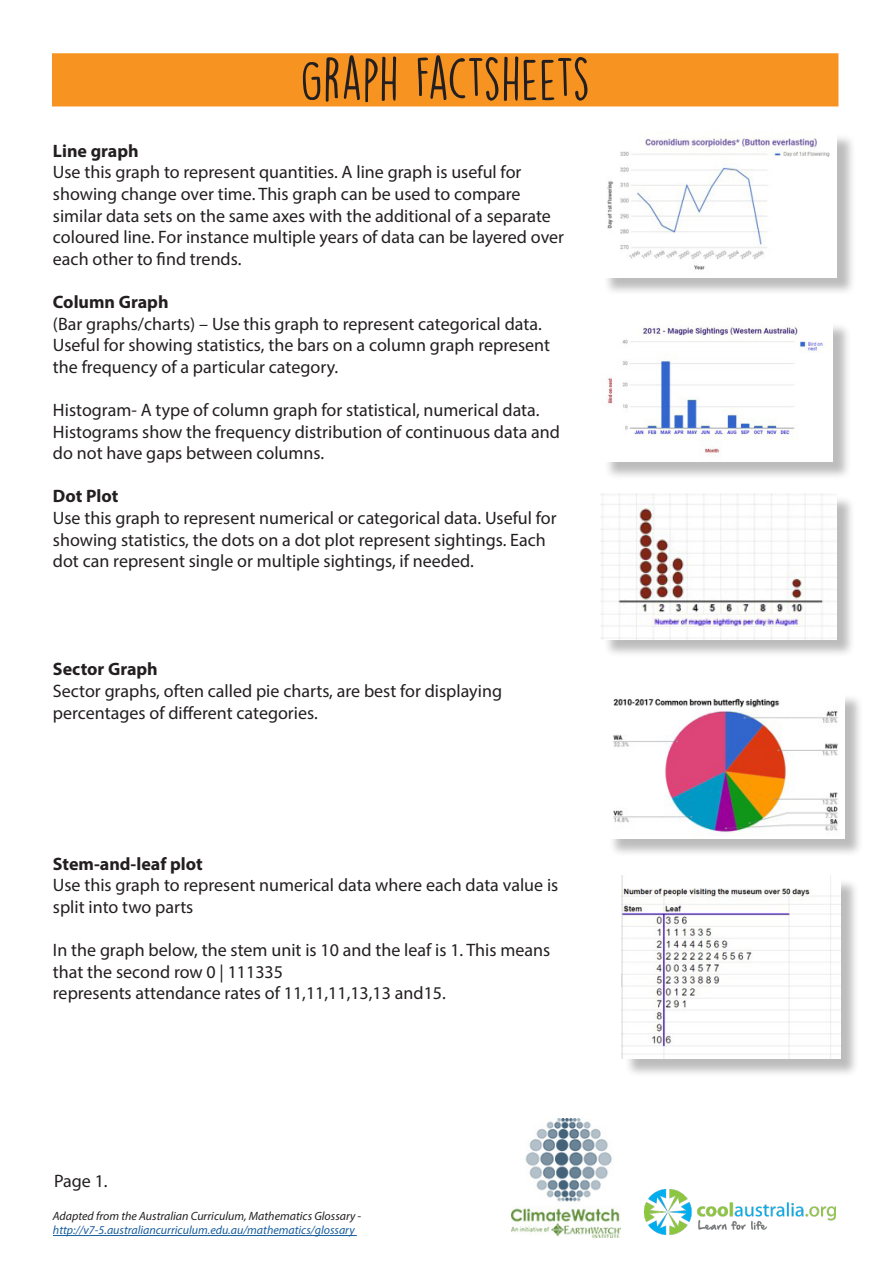
<style>
.page{position:relative;width:893px;height:1263px;background:#fff}
.page>*{position:absolute;margin:0;border:0;box-sizing:border-box;transform-origin:0 0}
.t1{font:54px "DK Lemon Yellow Sun";letter-spacing:-.025em;color:#231f20}
.t2{font:18px/21.6px "Myriad Pro";color:#231f20}
.t3{font:700 18px "Myriad Pro";color:#231f20}
.t4{font:italic 12px "Myriad Pro";color:#175d9e}
.t5{font:italic 12px "Myriad Pro";color:#231f20}
.s1{font-weight:700}
</style>
<div class="page">
<div style="left:53px;top:54px;width:785px;height:52px;background:#f79321"></div>
<div style="left:52px;top:53px;width:786px;height:53px;border:2px solid #f79321"></div>
<img style="left:644px;top:1189px;width:191px;height:45px">
<img style="left:511px;top:1118px;width:109px;height:119px">
<div style="left:602px;top:134px;width:254px;height:162px;background:#231f20;opacity:.3"></div>
<img style="left:602px;top:131px;width:235px;height:146px">
<div style="left:603px;top:323px;width:249px;height:157px;background:#231f20;opacity:.3"></div>
<img style="left:603px;top:320px;width:230px;height:142px">
<div style="left:603px;top:496px;width:253px;height:162px;background:#231f20;opacity:.3"></div>
<img style="left:601px;top:493px;width:236px;height:146px">
<div style="left:608px;top:694px;width:255px;height:163px;background:#231f20;opacity:.3"></div>
<img style="left:608px;top:694px;width:236px;height:145px">
<div style="left:624px;top:878px;width:236px;height:199px;background:#231f20;opacity:.3"></div>
<img style="left:622px;top:876px;width:219px;height:183px">
<hr style="left:53px;top:1235px;width:304px;height:1px;background:#175d9e">
<p class="t1" style="left:300px;top:46px;width:292px">GRAPH FACTSHEETS</p>
<p class="t2" style="left:53px;top:140px;width:513px"><span class="s1">Line graph<br></span>Use this graph to represent quantities. A line graph is useful for showing change over time. This graph can be used to compare similar data sets on the same axes with the additional of a separate coloured line. For instance multiple years of data can be layered over each other to find trends.</p>
<p class="t2" style="left:53px;top:291px;width:499px"><span class="s1">Column Graph<br></span>(Bar graphs/charts) – Use this graph to represent categorical data.<br>Useful for showing statistics, the bars on a column graph represent the frequency of a particular category.</p>
<p class="t2" style="left:53px;top:399px;width:509px">Histogram- A type of column graph for statistical, numerical data.<br>Histograms show the frequency distribution of continuous data and do not have gaps between columns.</p>
<p class="t2" style="left:53px;top:485px;width:505px"><span class="s1">Dot Plot<br></span>Use this graph to represent numerical or categorical data. Useful for showing statistics, the dots on a dot plot represent sightings. Each dot can represent single or multiple sightings, if needed.</p>
<p class="t3" style="left:53px;top:657px;width:106px">Sector Graph</p>
<p class="t2" style="left:53px;top:680px;width:451px">Sector graphs, often called pie charts, are best for displaying percentages of different categories.</p>
<p class="t2" style="left:53px;top:852px;width:507px"><span class="s1">Stem-and-leaf plot<br></span>Use this graph to represent numerical data where each data value is split into two parts</p>
<p class="t2" style="left:53px;top:939px;width:499px">In the graph below, the stem unit is 10 and the leaf is 1. This means that the second row 0 | 111335<br>represents attendance rates of 11,11,11,13,13 and15.</p>
<p class="t2" style="left:54px;top:1170px;width:55px">Page 1.</p>
<p class="t5" style="left:53px;top:1208px;width:310px">Adapted from the Australian Curriculum, Mathematics Glossary -</p>
<p class="t4" style="left:53px;top:1223px;width:303px">http://v7-5.australiancurriculum.edu.au/mathematics/glossary</p>
</div>
